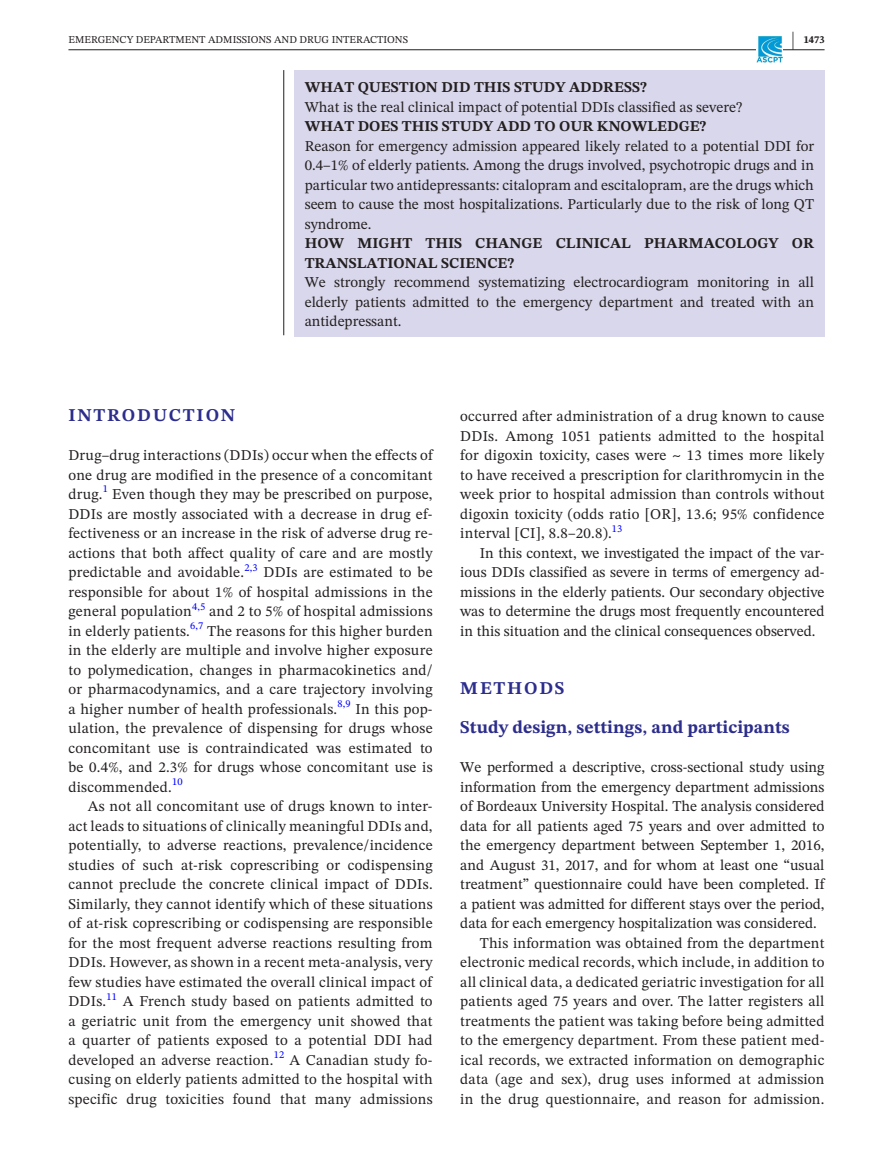
<style>
.page{position:relative;width:893px;height:1174px;background:#fff}
.page>*{position:absolute;margin:0;border:0;box-sizing:border-box;transform-origin:0 0}
.t1{font:700 21px "STIX Two Text";color:#231f20;scale:.42 1}
.t2{font:700 18px/39px "STIX Two Text";color:#2c2d8c}
.t3{font:700 18px "STIX Two Text";letter-spacing:.1em;color:#2c2d8c}
.t4{font:15px/19.5px "STIX Two Text";letter-spacing:.015em;color:#231f20;text-align:justify}
.t5{font:700 15px/19.5px "STIX Two Text";color:#231f20}
.t6{font:10.5px "STIX Two Text";color:#231f20}
.t7{font:10.5px "STIX Two Text";color:#00f}
.t8{font:700 10.5px "STIX Two Text";color:#231f20}
</style>
<div class="page">
<hr style="left:68px;top:49px;width:756px;height:1px;background:#231f20">
<img style="left:757px;top:37px;width:25px;height:25px">
<div style="left:294px;top:70px;width:530px;height:266px;background:#d9d7eb"></div>
<hr style="left:283px;top:70px;width:1px;height:265px;background:#231f20">
<h1 class="t1" style="left:792px;top:24px;width:8px">|</h1>
<p class="t6" style="left:68px;top:32px;width:341px">EMERGENCY DEPARTMENT ADMISSIONS AND DRUG INTERACTIONS</p>
<p class="t8" style="left:804px;top:32px;width:22px">1473</p>
<p class="t5" style="left:305px;top:78px;width:344px">WHAT QUESTION DID THIS STUDY ADDRESS?</p>
<p class="t4" style="left:305px;top:97px;width:439px">What is the real clinical impact of potential DDIs classified as severe?</p>
<p class="t5" style="left:305px;top:117px;width:403px">WHAT DOES THIS STUDY ADD TO OUR KNOWLEDGE?</p>
<p class="t4" style="left:305px;top:136px;width:511px">Reason for emergency admission appeared likely related to a potential DDI for 0.4–1% of elderly patients. Among the drugs involved, psychotropic drugs and in particular two antidepressants: citalopram and escitalopram, are the drugs which seem to cause the most hospitalizations. Particularly due to the risk of long QT syndrome.</p>
<p class="t5" style="left:305px;top:234px;width:511px">HOW MIGHT THIS CHANGE CLINICAL PHARMACOLOGY OR<br>TRANSLATIONAL SCIENCE?</p>
<p class="t4" style="left:305px;top:272px;width:511px">We strongly recommend systematizing electrocardiogram monitoring in all elderly patients admitted to the emergency department and treated with an antidepressant.</p>
<p class="t3" style="left:68px;top:402px;width:168px">INTRODUCTION</p>
<p class="t4" style="left:68px;top:445px;width:366px">Drug–drug interactions (DDIs) occur when the effects of one drug are modified in the presence of a concomitant drug.</p>
<p class="t7" style="left:103px;top:481px;width:7px">1</p>
<p class="t4" style="left:68px;top:484px;width:366px;text-indent:44px">Even though they may be prescribed on purpose, DDIs are mostly associated with a decrease in drug ef&shy;fectiveness or an increase in the risk of adverse drug re&shy;actions that both affect quality of care and are mostly predictable and avoidable.</p>
<p class="t7" style="left:244px;top:559px;width:15px">2,3</p>
<p class="t4" style="left:68px;top:562px;width:366px;text-indent:195px">DDIs are estimated to be responsible for about 1% of hospital admissions in the general population</p>
<p class="t7" style="left:192px;top:598px;width:15px">4,5</p>
<p class="t4" style="left:209px;top:601px;width:225px">and 2 to 5% of hospital admissions</p>
<p class="t4" style="left:68px;top:621px;width:123px">in elderly patients.</p>
<p class="t7" style="left:190px;top:618px;width:15px">6,7</p>
<p class="t4" style="left:68px;top:621px;width:366px;text-indent:139px">The reasons for this higher burden in the elderly are multiple and involve higher exposure to polymedication, changes in pharmacokinetics and/ or pharmacodynamics, and a care trajectory involving a higher number of health professionals.</p>
<p class="t7" style="left:337px;top:696px;width:15px">8,9</p>
<p class="t4" style="left:68px;top:699px;width:366px;text-indent:287px">In this pop&shy;ulation, the prevalence of dispensing for drugs whose concomitant use is contraindicated was estimated to be 0.4%, and 2.3% for drugs whose concomitant use is discommended.</p>
<p class="t7" style="left:172px;top:774px;width:12px">10</p>
<p class="t4" style="left:68px;top:796px;width:366px;text-indent:20px">As not all concomitant use of drugs known to inter&shy;act leads to situations of clinically meaningful DDIs and, potentially, to adverse reactions, prevalence/incidence studies of such at-risk coprescribing or codispensing cannot preclude the concrete clinical impact of DDIs.<br>Similarly, they cannot identify which of these situations of at-risk coprescribing or codispensing are responsible for the most frequent adverse reactions resulting from DDIs. However, as shown in a recent meta-analysis, very few studies have estimated the overall clinical impact of DDIs.</p>
<p class="t7" style="left:106px;top:988px;width:12px">11</p>
<p class="t4" style="left:68px;top:991px;width:366px;text-indent:54px">A French study based on patients admitted to a geriatric unit from the emergency unit showed that a quarter of patients exposed to a potential DDI had developed an adverse reaction.</p>
<p class="t7" style="left:274px;top:1047px;width:12px">12</p>
<p class="t4" style="left:68px;top:1050px;width:366px;text-indent:221px">A Canadian study fo&shy;cusing on elderly patients admitted to the hospital with specific drug toxicities found that many admissions</p>
<p class="t4" style="left:460px;top:406px;width:366px">occurred after administration of a drug known to cause DDIs. Among 1051 patients admitted to the hospital for digoxin toxicity, cases were ~ 13 times more likely to have received a prescription for clarithromycin in the week prior to hospital admission than controls without digoxin toxicity (odds ratio [OR], 13.6; 95% confidence interval [CI], 8.8–20.8).<sup>13</sup></p>
<p class="t4" style="left:460px;top:543px;width:366px;text-indent:20px">In this context, we investigated the impact of the var&shy;ious DDIs classified as severe in terms of emergency ad&shy;missions in the elderly patients. Our secondary objective was to determine the drugs most frequently encountered in this situation and the clinical consequences observed.</p>
<p class="t2" style="left:460px;top:669px;width:331px">METHODS<br>Study design, settings, and participants</p>
<p class="t4" style="left:460px;top:757px;width:366px">We performed a descriptive, cross-sectional study using</p>
<p class="t4" style="left:460px;top:777px;width:366px">information from the emergency department admissions</p>
<p class="t4" style="left:460px;top:796px;width:366px">of Bordeaux University Hospital. The analysis considered</p>
<p class="t4" style="left:460px;top:816px;width:366px">data for all patients aged 75 years and over admitted to</p>
<p class="t4" style="left:460px;top:835px;width:366px">the emergency department between September 1, 2016,</p>
<p class="t4" style="left:460px;top:855px;width:366px">and August 31, 2017, and for whom at least one “usual</p>
<p class="t4" style="left:460px;top:874px;width:366px">treatment” questionnaire could have been completed. If</p>
<p class="t4" style="left:460px;top:894px;width:366px">a patient was admitted for different stays over the period,</p>
<p class="t4" style="left:460px;top:913px;width:358px">data for each emergency hospitalization was considered.</p>
<p class="t4" style="left:480px;top:933px;width:346px">This information was obtained from the department</p>
<p class="t4" style="left:460px;top:952px;width:366px">electronic medical records, which include, in addition to</p>
<p class="t4" style="left:460px;top:972px;width:366px">all clinical data, a dedicated geriatric investigation for all</p>
<p class="t4" style="left:460px;top:991px;width:366px">patients aged 75 years and over. The latter registers all</p>
<p class="t4" style="left:460px;top:1011px;width:366px">treatments the patient was taking before being admitted</p>
<p class="t4" style="left:460px;top:1030px;width:366px">to the emergency department. From these patient med-</p>
<p class="t4" style="left:460px;top:1050px;width:366px">ical records, we extracted information on demographic</p>
<p class="t4" style="left:460px;top:1069px;width:366px">data (age and sex), drug uses informed at admission</p>
<p class="t4" style="left:460px;top:1089px;width:366px">in the drug questionnaire, and reason for admission.</p>
</div>
